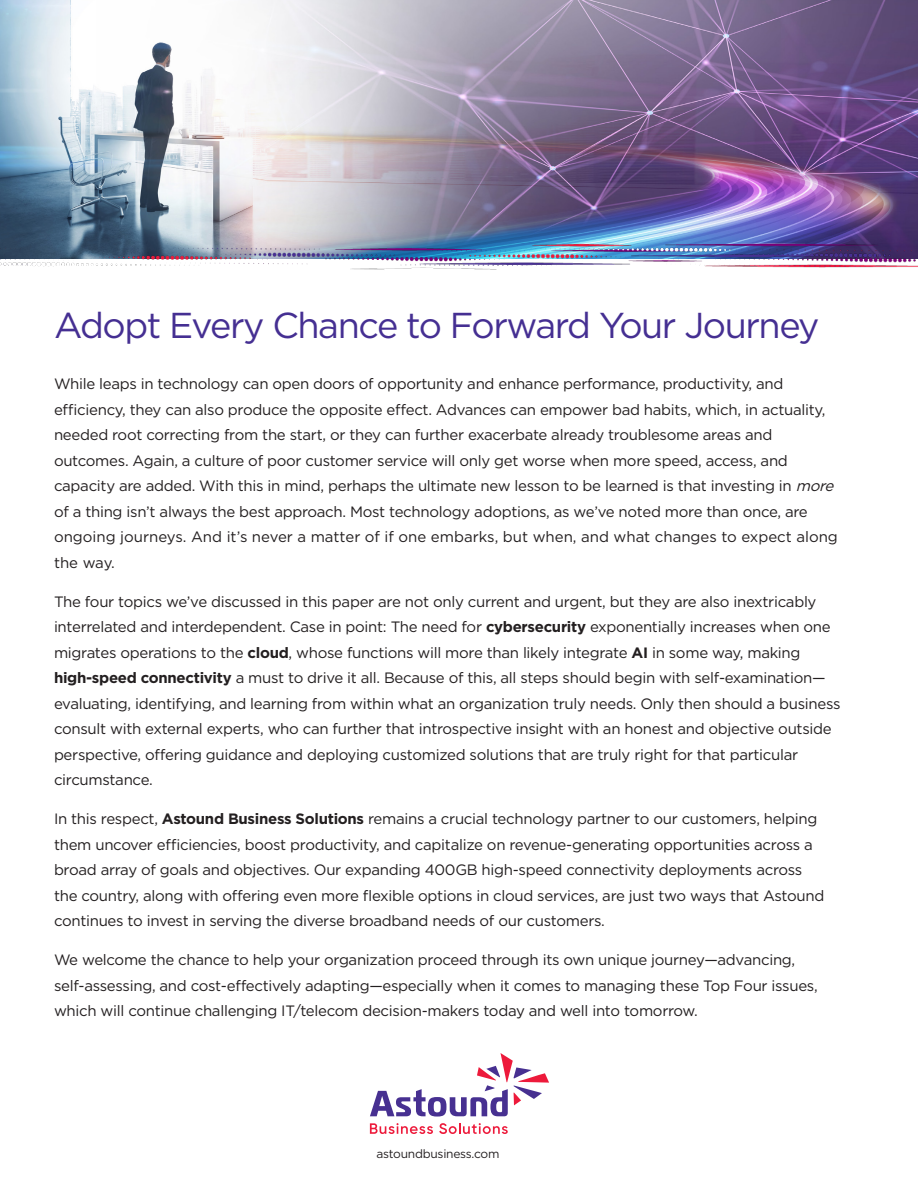
<style>
.page{position:relative;width:918px;height:1188px;background:#fff}
.page>*{position:absolute;margin:0;border:0;box-sizing:border-box;transform-origin:0 0}
.PARAGRAPH_TITLE{font:36px "Gotham";letter-spacing:-.04em;color:#452f92}
.BODY_COPY{font:15px/25.5px "Gotham";letter-spacing:-.02em;color:#231f20}
.BODY_COPY-2{font:12px "Gotham";letter-spacing:-.02em;color:#231f20}
.s1{font-style:italic}
.s2{font-weight:700}
</style>
<div class="page">
<img style="left:0;top:0;width:918px;height:181px">
<img style="left:0;top:181px;width:918px;height:89px">
<svg style="left:370px;top:1123px;width:63px;height:11px"></svg>
<svg style="left:439px;top:1123px;width:69px;height:11px"></svg>
<svg style="left:370px;top:1053px;width:179px;height:64px"></svg>
<p class="PARAGRAPH_TITLE" style="left:54px;top:302px;width:767px">Adopt Every Chance to Forward Your Journey</p>
<p class="BODY_COPY" style="left:54px;top:371px;width:786px">While leaps in technology can open doors of opportunity and enhance performance, productivity, and efficiency, they can also produce the opposite effect. Advances can empower bad habits, which, in actuality, needed root correcting from the start, or they can further exacerbate already troublesome areas and outcomes. Again, a culture of poor customer service will only get worse when more speed, access, and capacity are added. With this in mind, perhaps the ultimate new lesson to be learned is that investing in <span class="s1">more </span>of a thing isn’t always the best approach. Most technology adoptions, as we’ve noted more than once, are ongoing journeys. And it’s never a matter of if one embarks, but when, and what changes to expect along the way.</p>
<p class="BODY_COPY" style="left:54px;top:588px;width:788px">The four topics we’ve discussed in this paper are not only current and urgent, but they are also inextricably interrelated and interdependent. Case in point: The need for <span class="s2">cybersecurity</span> exponentially increases when one migrates operations to the <span class="s2">cloud</span>, whose functions will more than likely integrate <span class="s2">AI</span> in some way, making <span class="s2">high-speed connectivity</span> a must to drive it all. Because of this, all steps should begin with self-examination— evaluating, identifying, and learning from within what an organization truly needs. Only then should a business consult with external experts, who can further that introspective insight with an honest and objective outside perspective, offering guidance and deploying customized solutions that are truly right for that particular circumstance.</p>
<p class="BODY_COPY" style="left:54px;top:806px;width:772px">In this respect, <span class="s2">Astound Business Solutions</span> remains a crucial technology partner to our customers, helping them uncover efficiencies, boost productivity, and capitalize on revenue-generating opportunities across a broad array of goals and objectives. Our expanding 400GB high-speed connectivity deployments across the country, along with offering even more flexible options in cloud services, are just two ways that Astound continues to invest in serving the diverse broadband needs of our customers.</p>
<p class="BODY_COPY" style="left:54px;top:947px;width:765px">We welcome the chance to help your organization proceed through its own unique journey—advancing, self-assessing, and cost-effectively adapting—especially when it comes to managing these Top Four issues, which will continue challenging IT/telecom decision-makers today and well into tomorrow.</p>
<p class="BODY_COPY-2" style="left:376px;top:1146px;width:125px">astoundbusiness.com</p>
</div>
